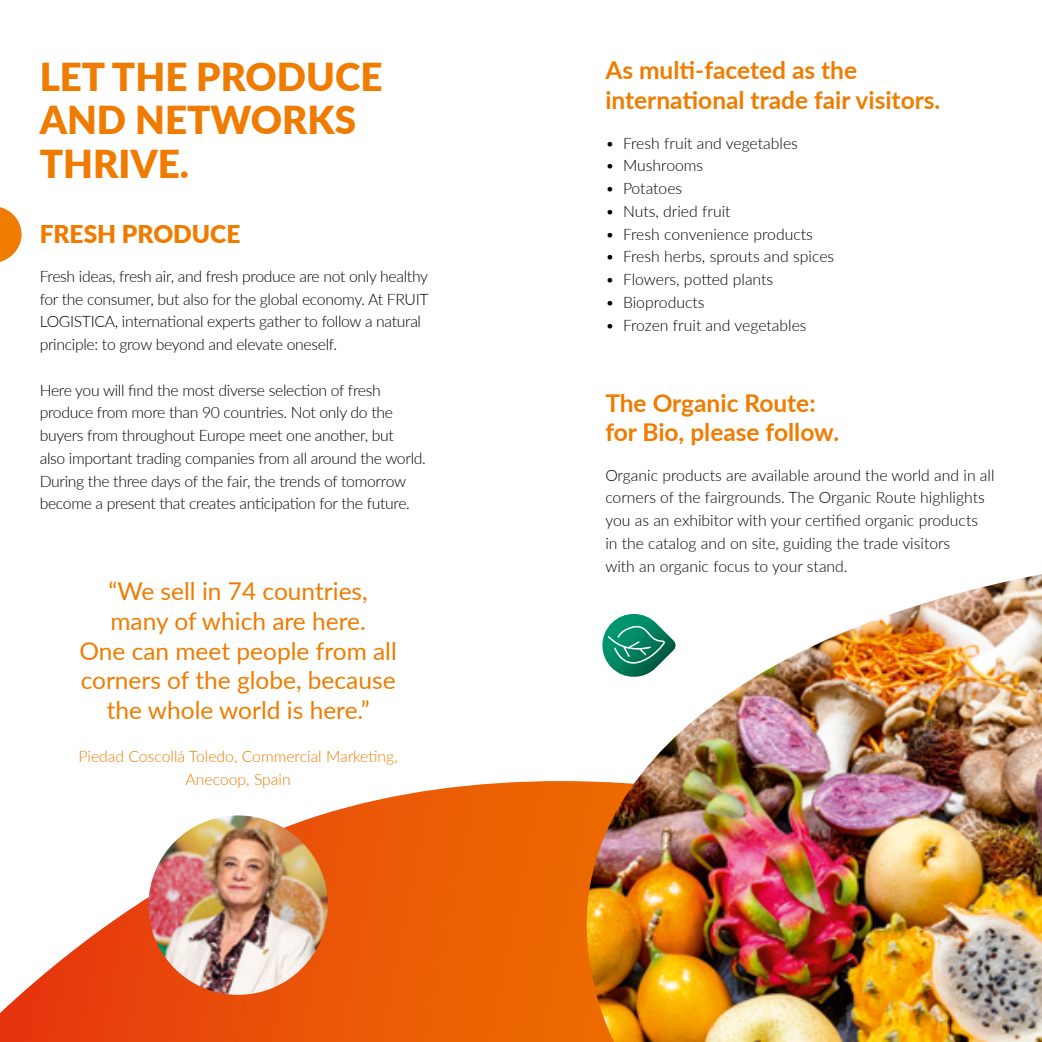
<style>
.page{position:relative;width:1042px;height:1042px;background:#fff}
.page>*{position:absolute;margin:0;border:0;box-sizing:border-box;transform-origin:0 0}
.t1{font:900 38.5px/43.8px "Lato";color:#ef7c00}
.t2{font:24.5px/29.8px "Lato";color:#ef7c00;text-align:center}
.t3{font:700 24.5px/29.8px "Lato";color:#ef7c00}
.t4{font:900 24.5px "Lato";color:#ef7c00}
.t5{font:300 15.75px/22.8px "Lato";letter-spacing:-.02em;color:#000}
.t6{font:300 15.75px/22.8px "Lato";color:#000}
.t7{font:300 15.75px/22.8px "Lato";color:#ef7c00;text-align:center}
</style>
<div class="page">
<svg style="left:0;top:207px;width:22px;height:55px"></svg>
<svg style="left:0;top:781px;width:522px;height:261px"></svg>
<img style="left:148px;top:815px;width:180px;height:180px;border-radius:90px">
<img style="left:522px;top:574px;width:520px;height:468px">
<h1 class="t1" style="left:40px;top:53px;width:344px">LET THE PRODUCE<br>AND NETWORKS<br>THRIVE.</h1>
<h2 class="t3" style="left:605px;top:54px;width:336px">As multi-faceted as the international trade fair visitors.</h2>
<p class="t6" style="left:605px;top:131px;width:194px">• Fresh fruit and vegetables</p>
<p class="t6" style="left:605px;top:154px;width:99px">• Mushrooms</p>
<p class="t6" style="left:605px;top:176px;width:78px">• Potatoes</p>
<p class="t6" style="left:605px;top:199px;width:127px">• Nuts, dried fruit</p>
<p class="t6" style="left:605px;top:222px;width:209px">• Fresh convenience products</p>
<p class="t6" style="left:605px;top:245px;width:230px">• Fresh herbs, sprouts and spices</p>
<p class="t6" style="left:605px;top:267px;width:169px">• Flowers, potted plants</p>
<p class="t6" style="left:605px;top:290px;width:101px">• Bioproducts</p>
<p class="t6" style="left:605px;top:313px;width:203px">• Frozen fruit and vegetables</p>
<h2 class="t4" style="left:40px;top:216px;width:202px">FRESH PRODUCE</h2>
<p class="t5" style="left:40px;top:264px;width:390px">Fresh ideas, fresh air, and fresh produce are not only healthy for the consumer, but also for the global economy. At FRUIT LOGISTICA, international experts gather to follow a natural principle: to grow beyond and elevate oneself.</p>
<p class="t5" style="left:40px;top:378px;width:388px">Here you will find the most diverse selection of fresh produce from more than 90 countries. Not only do the buyers from throughout Europe meet one another, but<br>also important trading companies from all around the world.<br>During the three days of the fair, the trends of tomorrow become a present that creates anticipation for the future.</p>
<h2 class="t3" style="left:605px;top:387px;width:235px">The Organic Route: for Bio, please follow.</h2>
<p class="t6" style="left:605px;top:463px;width:391px">Organic products are available around the world and in all corners of the fairgrounds. The Organic Route highlights you as an exhibitor with your certified organic products<br>in the catalog and on site, guiding the trade visitors<br>with an organic focus to your stand.</p>
<h2 class="t2" style="left:79px;top:575px;width:319px">“We sell in 74 countries, many of which are here.<br>One can meet people from all corners of the globe, because the whole world is here.”</h2>
<p class="t7" style="left:78px;top:744px;width:321px">Piedad Coscollá Toledo, Commercial Marketing,<br>Anecoop, Spain</p>
</div>
